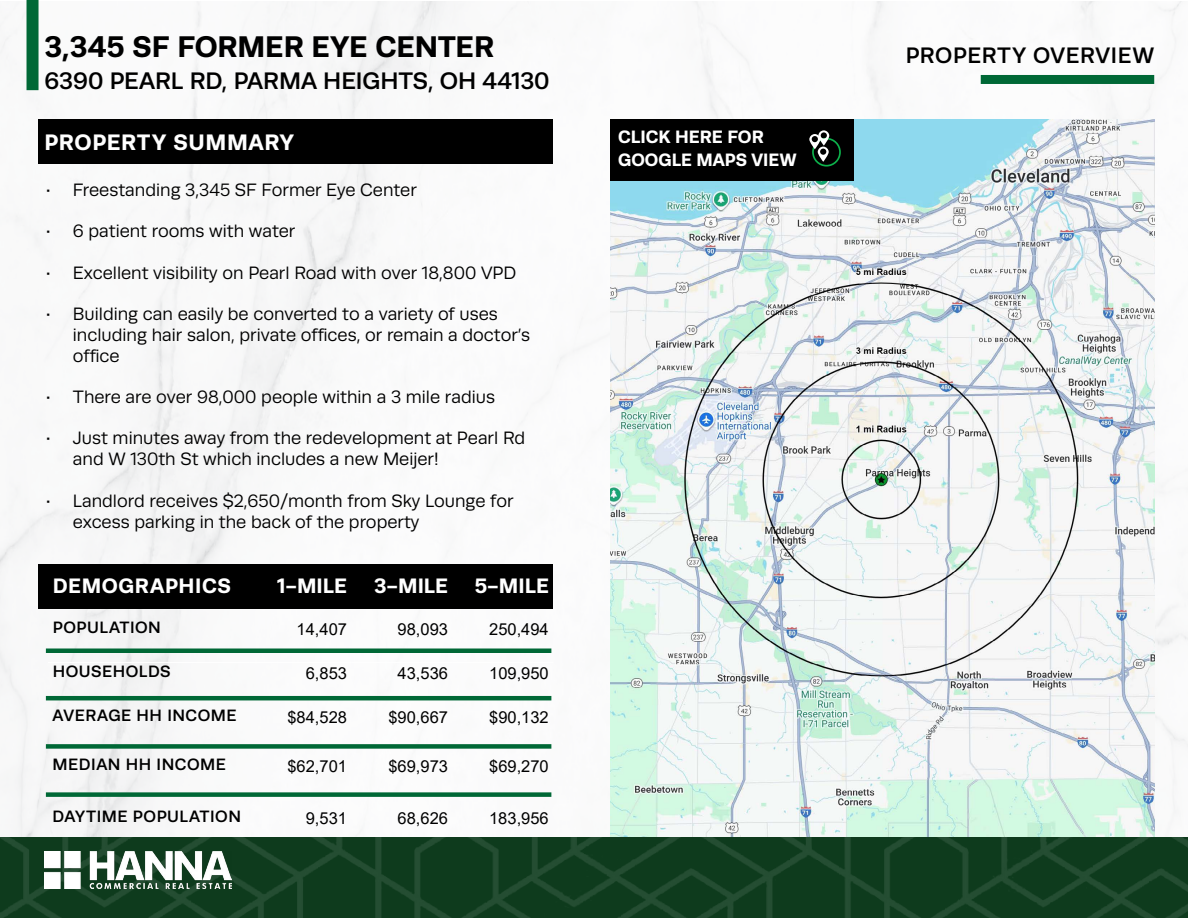
<style>
.page{position:relative;width:1188px;height:918px;background:#fff}
.page>*{position:absolute;margin:0;border:0;box-sizing:border-box;transform-origin:0 0}
.t1{font:700 30px "Runda";color:#000}
.t2{font:500 24px "Runda";letter-spacing:-.005em;color:#000}
.t3{font:500 22.5px "Runda";letter-spacing:.03em;color:#000}
.t4{font:700 22.5px "Runda";letter-spacing:.03em;color:#fff}
.t5{font:700 21px "Runda";letter-spacing:.025em;color:#fff}
.t6{font:18px/21px "Runda";color:#000}
.t7{font:700 18px/22.8px "Runda";color:#fff}
.t8{font:16.5px "Arial";color:#000}
.t9{font:500 16.5px "Runda";letter-spacing:.03em;color:#000}
</style>
<div class="page">
<img style="left:0;top:2px;width:749px;height:835px">
<img style="left:867px;top:2px;width:321px;height:835px">
<div style="left:27px;top:0;width:12px;height:90px;background:#006836"></div>
<img style="left:0;top:837px;width:1188px;height:81px">
<img style="left:45px;top:852px;width:186px;height:37px">
<img style="left:610px;top:119px;width:544px;height:718px">
<div style="left:39px;top:119px;width:514px;height:44px;background:#000"></div>
<div style="left:981px;top:75px;width:173px;height:9px;background:#006836"></div>
<div style="left:610px;top:119px;width:243px;height:62px;background:#000"></div>
<div style="left:812px;top:138px;width:29px;height:29px;border:2px solid #0db14b;border-radius:50%"></div>
<svg style="left:809px;top:130px;width:20px;height:32px"></svg>
<div style="left:39px;top:564px;width:514px;height:45px;background:#000"></div>
<hr style="left:46px;top:649px;width:505px;height:4px;background:#006836">
<hr style="left:46px;top:696px;width:505px;height:4px;background:#006836">
<div style="left:46px;top:744px;width:505px;height:5px;background:#006836"></div>
<div style="left:46px;top:792px;width:505px;height:5px;background:#006836"></div>
<hr style="left:48px;top:662px;width:202px;height:1px;background:#fff">
<hr style="left:250px;top:662px;width:102px;height:1px;background:#fff">
<hr style="left:352px;top:662px;width:101px;height:1px;background:#fff">
<hr style="left:453px;top:662px;width:101px;height:1px;background:#fff">
<h1 class="t1" style="left:45px;top:29px;width:451px">3,345 SF FORMER EYE CENTER</h1>
<h2 class="t2" style="left:45px;top:67px;width:507px">6390 PEARL RD, PARMA HEIGHTS, OH 44130</h2>
<p class="t4" style="left:45px;top:128px;width:251px">PROPERTY SUMMARY</p>
<p class="t6" style="left:46px;top:180px;width:372px">• Freestanding 3,345 SF Former Eye Center</p>
<p class="t6" style="left:46px;top:221px;width:251px">• 6 patient rooms with water</p>
<p class="t6" style="left:46px;top:262px;width:472px">• Excellent visibility on Pearl Road with over 18,800 VPD</p>
<p class="t6" style="left:73px;top:303px;width:459px;text-indent:-27px">• Building can easily be converted to a variety of uses including hair salon, private offices, or remain a doctor’s office</p>
<p class="t6" style="left:46px;top:387px;width:451px">• There are over 98,000 people within a 3 mile radius</p>
<p class="t6" style="left:73px;top:428px;width:454px;text-indent:-27px">• Just minutes away from the redevelopment at Pearl Rd and W 130th St which includes a new Meijer!</p>
<p class="t6" style="left:73px;top:490px;width:442px;text-indent:-27px">• Landlord receives $2,650/month from Sky Lounge for excess parking in the back of the property</p>
<p class="t5" style="left:53px;top:573px;width:180px">DEMOGRAPHICS</p>
<p class="t5" style="left:277px;top:573px;width:71px">1-MILE</p>
<p class="t5" style="left:374px;top:573px;width:76px">3-MILE</p>
<p class="t5" style="left:475px;top:573px;width:76px">5-MILE</p>
<p class="t9" style="left:53px;top:618px;width:110px">POPULATION</p>
<p class="t8" style="left:297px;top:618px;width:52px">14,407</p>
<p class="t8" style="left:398px;top:618px;width:52px">98,093</p>
<p class="t8" style="left:489px;top:618px;width:61px">250,494</p>
<p class="t9" style="left:53px;top:662px;width:120px">HOUSEHOLDS</p>
<p class="t8" style="left:306px;top:662px;width:43px">6,853</p>
<p class="t8" style="left:398px;top:662px;width:52px">43,536</p>
<p class="t8" style="left:489px;top:662px;width:61px">109,950</p>
<p class="t9" style="left:53px;top:706px;width:185px">AVERAGE HH INCOME</p>
<p class="t8" style="left:287px;top:706px;width:61px">$84,528</p>
<p class="t8" style="left:388px;top:706px;width:61px">$90,667</p>
<p class="t8" style="left:489px;top:706px;width:61px">$90,132</p>
<p class="t9" style="left:53px;top:755px;width:175px">MEDIAN HH INCOME</p>
<p class="t8" style="left:287px;top:754px;width:61px">$62,701</p>
<p class="t8" style="left:388px;top:754px;width:61px">$69,973</p>
<p class="t8" style="left:489px;top:754px;width:61px">$69,270</p>
<p class="t9" style="left:53px;top:807px;width:190px">DAYTIME POPULATION</p>
<p class="t8" style="left:306px;top:806px;width:43px">9,531</p>
<p class="t8" style="left:398px;top:806px;width:52px">68,626</p>
<p class="t8" style="left:489px;top:806px;width:61px">183,956</p>
<p class="t7" style="left:618px;top:125px;width:180px">CLICK HERE FOR<br>GOOGLE MAPS VIEW</p>
<p class="t3" style="left:906px;top:43px;width:250px">PROPERTY OVERVIEW</p>
</div>
